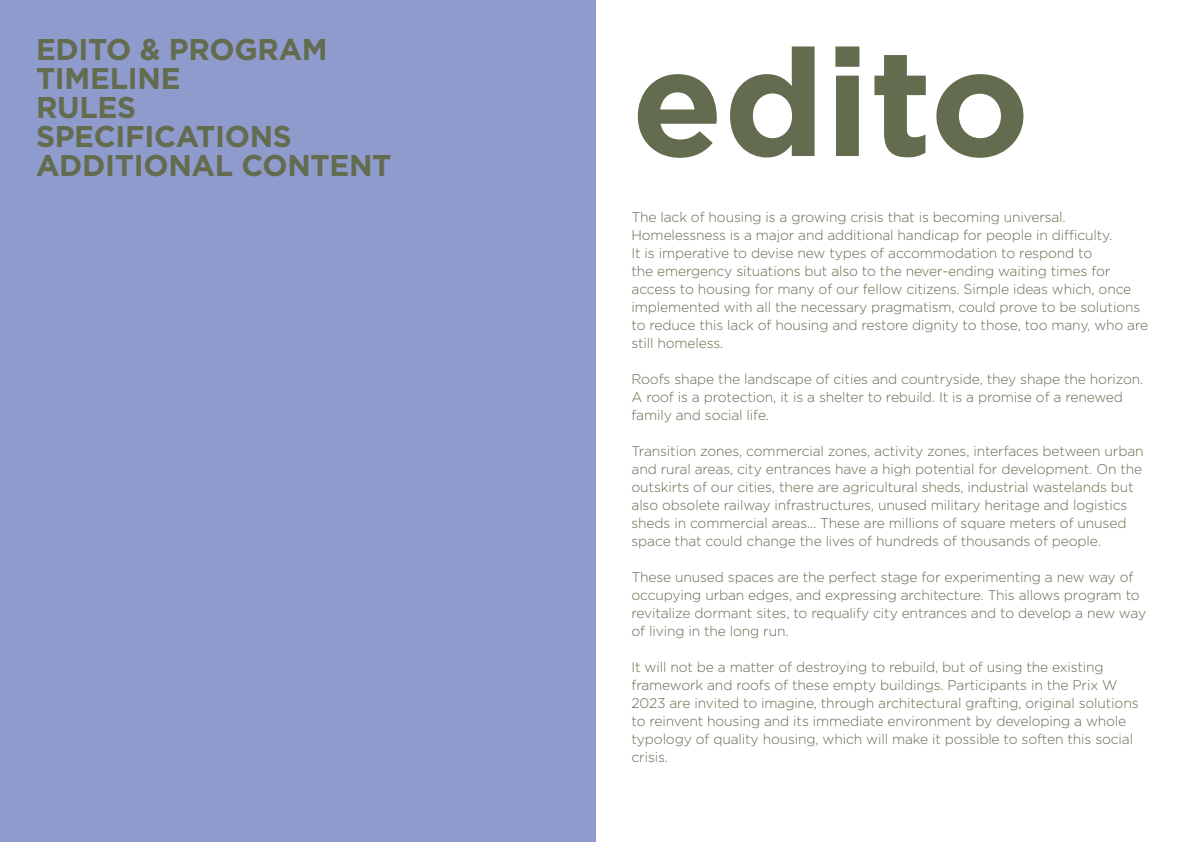
<style>
.page{position:relative;width:1191px;height:842px;background:#fff}
.page>*{position:absolute;margin:0;border:0;box-sizing:border-box;transform-origin:0 0}
.t1{font:700 150px "Gotham";color:#636c4e}
.t2{font:700 30px/29px "Gotham";letter-spacing:-.01em;color:#636c4e}
.t3{font:300 14px/18px "Gotham";letter-spacing:-.01em;color:#636c4e}
</style>
<div class="page">
<div style="left:0;top:0;width:595px;height:842px;background:#8f9acd"></div>
<h2 class="t2" style="left:36px;top:35px;width:39px">EDITO</h2>
<h2 class="t2" style="left:140px;top:35px;width:141px">&amp; PROGRAM</h2>
<h2 class="t2" style="left:36px;top:64px;width:102px">TIMELINE<br>RULES<br>SPE</h2>
<h2 class="t2" style="left:94px;top:122px;width:102px">CIFICATION</h2>
<h2 class="t2" style="left:273px;top:122px;width:21px">S</h2>
<h2 class="t2" style="left:36px;top:151px;width:44px">ADDITIONAL</h2>
<h2 class="t2" style="left:241px;top:151px;width:44px">CONTENT</h2>
<h1 class="t1" style="left:631px;top:3px;width:400px">EDITO</h1>
<p class="t3" style="left:631px;top:208px;width:518px">The lack of housing is a growing crisis that is becoming universal.<br>Homelessness is a major and additional handicap for people in difficulty.<br>It is imperative to devise new types of accommodation to respond to<br>the emergency situations but also to the never-ending waiting times for access to housing for many of our fellow citizens. Simple ideas which, once implemented with all the necessary pragmatism, could prove to be solutions to reduce this lack of housing and restore dignity to those, too many, who are still homeless.</p>
<p class="t3" style="left:631px;top:370px;width:513px">Roofs shape the landscape of cities and countryside, they shape the horizon.<br>A roof is a protection, it is a shelter to rebuild. It is a promise of a renewed family and social life.</p>
<p class="t3" style="left:631px;top:442px;width:513px">Transition zones, commercial zones, activity zones, interfaces between urban and rural areas, city entrances have a high potential for development. On the outskirts of our cities, there are agricultural sheds, industrial wastelands but also obsolete railway infrastructures, unused military heritage and logistics sheds in commercial areas... These are millions of square meters of unused space that could change the lives of hundreds of thousands of people.</p>
<p class="t3" style="left:631px;top:568px;width:516px">These unused spaces are the perfect stage for experimenting a new way of occupying urban edges, and expressing architecture. This allows program to revitalize dormant sites, to requalify city entrances and to develop a new way of living in the long run.</p>
<p class="t3" style="left:631px;top:658px;width:508px">It will not be a matter of destroying to rebuild, but of using the existing framework and roofs of these empty buildings. Participants in the Prix W 2023 are invited to imagine, through architectural grafting, original solutions to reinvent housing and its immediate environment by developing a whole typology of quality housing, which will make it possible to soften this social crisis.</p>
</div>
